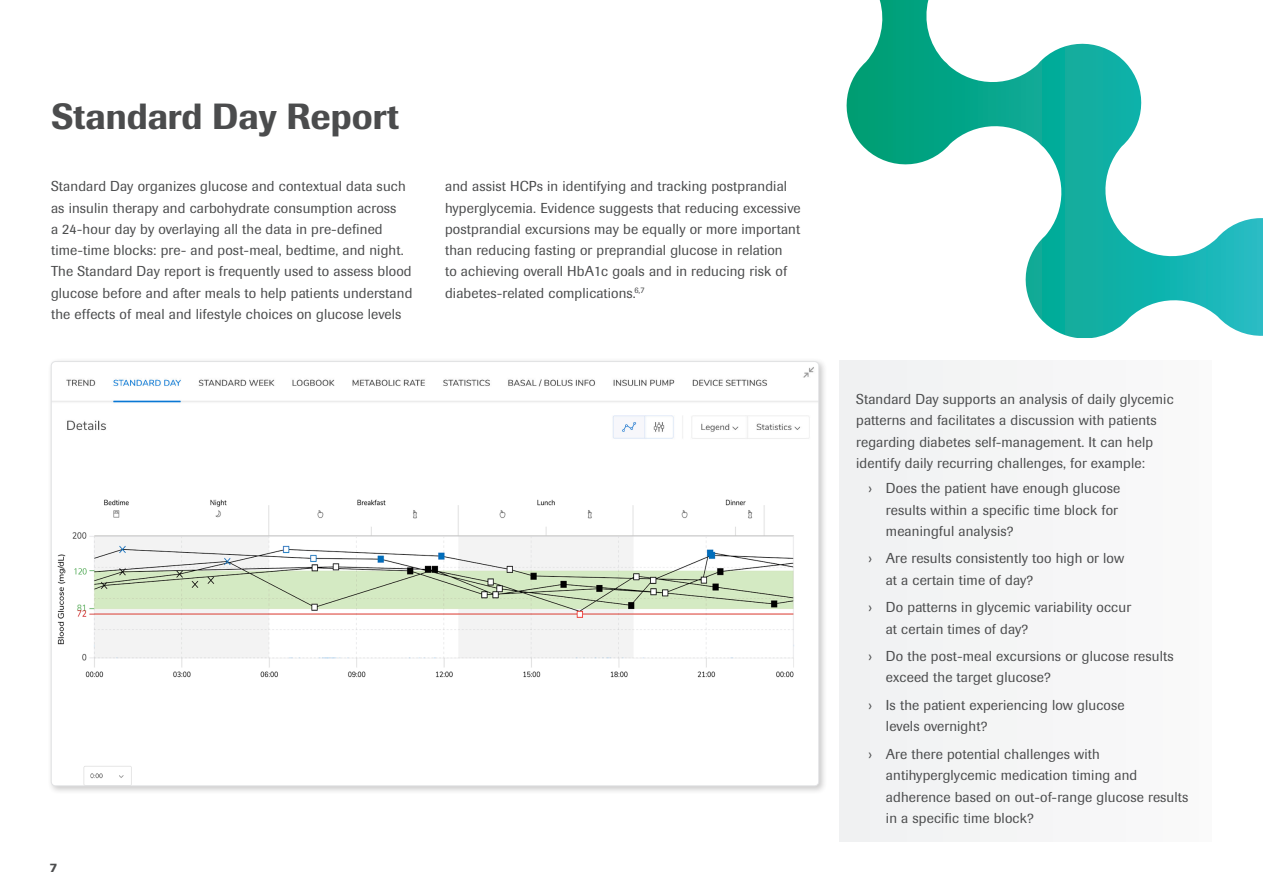
<style>
.page{position:relative;width:1263px;height:893px;background:#fff}
.page>*{position:absolute;margin:0;border:0;box-sizing:border-box;transform-origin:0 0}
.Article_Headline{font:500 36px "Imago Pro";color:#4b4c4d}
.Main_Copy{font:14.25px/21.3px "Imago Pro";letter-spacing:.01em;color:#4b4c4d}
.t1{font:500 12.75px "Imago Pro";color:#4b4c4d}
</style>
<div class="page">
<div style="left:47px;top:357px;width:780px;height:437px;background:#231f20;opacity:.24"></div>
<img style="left:51px;top:362px;width:768px;height:424px">
<div style="left:839px;top:361px;width:373px;height:481px;background:#f5f5f6"></div>
<svg style="left:846px;top:0;width:417px;height:338px"></svg>
<p class="Article_Headline" style="left:51px;top:93px;width:349px">Standard Day Report</p>
<p class="Main_Copy" style="left:51px;top:176px;width:363px">Standard Day organizes glucose and contextual data such as insulin therapy and carbohydrate consumption across<br>a 24-hour day by overlaying all the data in pre-defined time-time blocks: pre- and post-meal, bedtime, and night.<br>The Standard Day report is frequently used to assess blood glucose before and after meals to help patients understand the effects of meal and lifestyle choices on glucose levels</p>
<p class="Main_Copy" style="left:445px;top:176px;width:357px">and assist HCPs in identifying and tracking postprandial hyperglycemia. Evidence suggests that reducing excessive postprandial excursions may be equally or more important than reducing fasting or preprandial glucose in relation<br>to achieving overall HbA1c goals and in reducing risk of diabetes-related complications.<sup>6,7</sup></p>
<p class="t1" style="left:50px;top:859px;width:9px">7</p>
<p class="Main_Copy" style="left:856px;top:388px;width:319px">Standard Day supports an analysis of daily glycemic patterns and facilitates a discussion with patients regarding diabetes self-management. It can help identify daily recurring challenges, for example:</p>
<p class="Main_Copy" style="left:886px;top:477px;width:236px;text-indent:-17px">› Does the patient have enough glucose results within a specific time block for meaningful analysis?</p>
<p class="Main_Copy" style="left:886px;top:548px;width:240px;text-indent:-17px">› Are results consistently too high or low at a certain time of day?</p>
<p class="Main_Copy" style="left:886px;top:597px;width:247px;text-indent:-17px">› Do patterns in glycemic variability occur at certain times of day?</p>
<p class="Main_Copy" style="left:886px;top:645px;width:289px;text-indent:-17px">› Do the post-meal excursions or glucose results exceed the target glucose?</p>
<p class="Main_Copy" style="left:886px;top:694px;width:240px;text-indent:-17px">› Is the patient experiencing low glucose levels overnight?</p>
<p class="Main_Copy" style="left:886px;top:743px;width:304px;text-indent:-17px">› Are there potential challenges with antihyperglycemic medication timing and adherence based on out-of-range glucose results in a specific time block?</p>
</div>
